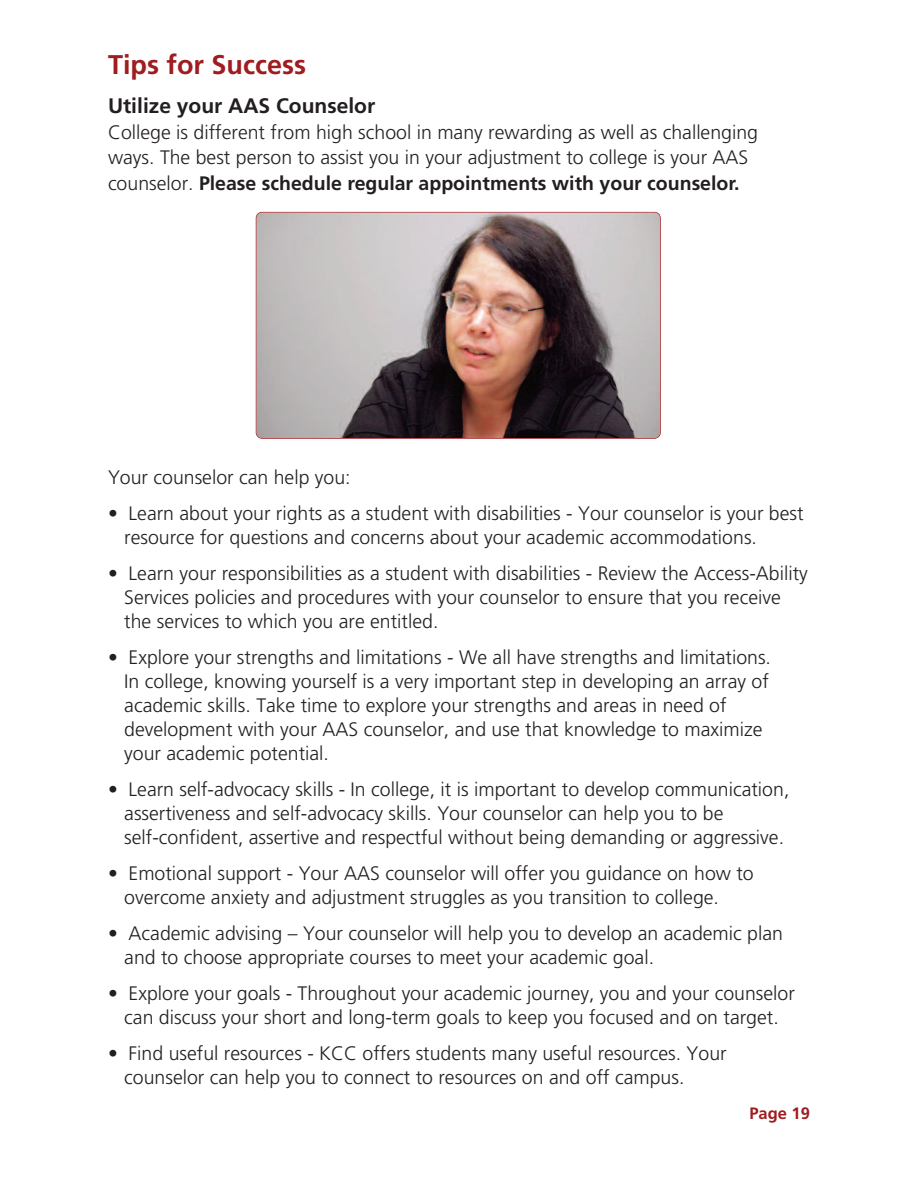
<style>
.page{position:relative;width:918px;height:1188px;background:#fff}
.page>*{position:absolute;margin:0;border:0;box-sizing:border-box;transform-origin:0 0}
.t1{font:700 27px "Frutiger LT";color:#9f1c20}
.t2{font:700 21px "Frutiger LT";color:#231f20}
.t3{font:300 19.5px/25.5px "Frutiger LT";color:#231f20}
.t4{font:700 16.5px "Frutiger LT";color:#9f1c20}
.s1{font-weight:700}
</style>
<div class="page">
<img style="left:257px;top:213px;width:403px;height:225px;border-radius:5px">
<div style="left:256px;top:212px;width:405px;height:227px;border:2px solid #9f1c20;border-radius:6px"></div>
<h1 class="t1" style="left:108px;top:49px;width:199px">Tips for Success</h1>
<p class="t2" style="left:108px;top:94px;width:269px">Utilize your AAS Counselor</p>
<p class="t3" style="left:108px;top:120px;width:652px">College is different from high school in many rewarding as well as challenging ways. The best person to assist you in your adjustment to college is your AAS counselor. <span class="s1">Please schedule regular appointments with your counselor.</span></p>
<p class="t3" style="left:108px;top:465px;width:244px">Your counselor can help you:</p>
<p class="t3" style="left:108px;top:501px;width:697px">• Learn about your rights as a student with disabilities - Your counselor is your best</p>
<p class="t3" style="left:124px;top:525px;width:634px">resource for questions and concerns about your academic accommodations.</p>
<p class="t3" style="left:108px;top:561px;width:701px">• Learn your responsibilities as a student with disabilities - Review the Access-Ability</p>
<p class="t3" style="left:124px;top:585px;width:658px">Services policies and procedures with your counselor to ensure that you receive</p>
<p class="t3" style="left:124px;top:609px;width:316px">the services to which you are entitled.</p>
<p class="t3" style="left:108px;top:645px;width:665px">• Explore your strengths and limitations - We all have strengths and limitations.</p>
<p class="t3" style="left:124px;top:669px;width:646px">In college, knowing yourself is a very important step in developing an array of</p>
<p class="t3" style="left:124px;top:693px;width:604px">academic skills. Take time to explore your strengths and areas in need of</p>
<p class="t3" style="left:124px;top:717px;width:640px">development with your AAS counselor, and use that knowledge to maximize</p>
<p class="t3" style="left:124px;top:741px;width:206px">your academic potential.</p>
<p class="t3" style="left:108px;top:777px;width:683px">• Learn self-advocacy skills - In college, it is important to develop communication,</p>
<p class="t3" style="left:124px;top:801px;width:601px">assertiveness and self-advocacy skills. Your counselor can help you to be</p>
<p class="t3" style="left:124px;top:825px;width:661px">self-confident, assertive and respectful without being demanding or aggressive.</p>
<p class="t3" style="left:108px;top:861px;width:647px">• Emotional support - Your AAS counselor will offer you guidance on how to</p>
<p class="t3" style="left:124px;top:885px;width:596px">overcome anxiety and adjustment struggles as you transition to college.</p>
<p class="t3" style="left:108px;top:921px;width:677px">• Academic advising – Your counselor will help you to develop an academic plan</p>
<p class="t3" style="left:124px;top:945px;width:531px">and to choose appropriate courses to meet your academic goal.</p>
<p class="t3" style="left:108px;top:981px;width:688px">• Explore your goals - Throughout your academic journey, you and your counselor</p>
<p class="t3" style="left:124px;top:1005px;width:656px">can discuss your short and long-term goals to keep you focused and on target.</p>
<p class="t3" style="left:108px;top:1041px;width:620px">• Find useful resources - KCC offers students many useful resources. Your</p>
<p class="t3" style="left:124px;top:1065px;width:562px">counselor can help you to connect to resources on and off campus.</p>
<p class="t4" style="left:749px;top:1104px;width:62px">Page 19</p>
</div>
